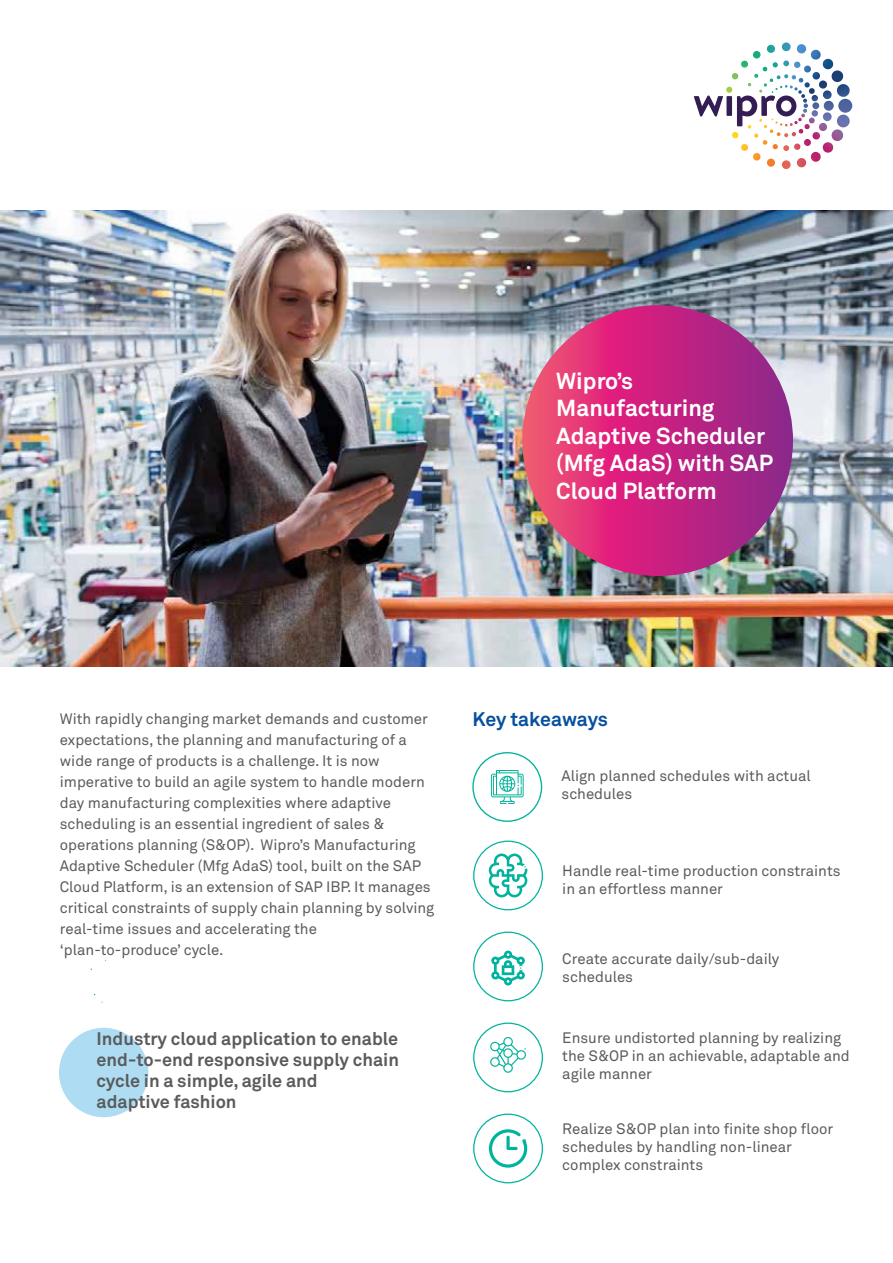
<style>
.page{position:relative;width:893px;height:1263px;background:#fff}
.page>*{position:absolute;margin:0;border:0;box-sizing:border-box;transform-origin:0 0}
.t1{font:700 22.95px/27.6px "Wipro Akkurat";color:#fff}
.t2{font:700 19.5px "Wipro Akkurat";letter-spacing:-.005em;color:#06509f}
.t3{font:700 18px/21px "Wipro Akkurat";color:#5a5b5c}
.t4{font:15px/21px "Wipro Akkurat";color:#5a5b5c}
</style>
<div class="page">
<svg style="left:473px;top:931px;width:70px;height:70px"></svg>
<div style="left:474px;top:933px;width:68px;height:67px;background:#fff;border-radius:50%"></div>
<svg style="left:473px;top:1113px;width:70px;height:70px"></svg>
<div style="left:474px;top:1115px;width:68px;height:67px;background:#fff;border-radius:50%"></div>
<img style="left:0;top:210px;width:893px;height:456px">
<div style="left:59px;top:1028px;width:89px;height:89px;background:#aeddf3;border-radius:50%"></div>
<svg style="left:489px;top:1129px;width:38px;height:39px"></svg>
<svg style="left:522px;top:305px;width:271px;height:271px;background:#c8297f"></svg>
<svg style="left:472px;top:752px;width:70px;height:70px"></svg>
<div style="left:474px;top:753px;width:67px;height:67px;background:#fff;border-radius:50%"></div>
<svg style="left:491px;top:770px;width:33px;height:34px"></svg>
<svg style="left:473px;top:840px;width:70px;height:70px"></svg>
<div style="left:474px;top:842px;width:68px;height:67px;background:#fff;border-radius:50%"></div>
<svg style="left:489px;top:853px;width:38px;height:44px"></svg>
<svg style="left:473px;top:1022px;width:70px;height:70px"></svg>
<div style="left:474px;top:1024px;width:68px;height:67px;background:#fff;border-radius:50%"></div>
<svg style="left:490px;top:1037px;width:36px;height:36px"></svg>
<svg style="left:491px;top:950px;width:34px;height:35px"></svg>
<svg style="left:694px;top:96px;width:29px;height:20px"></svg>
<div style="left:726px;top:96px;width:6px;height:20px;background:#341d53"></div>
<svg style="left:737px;top:96px;width:59px;height:30px"></svg>
<img style="left:731px;top:42px;width:113px;height:41px">
<h1 class="t1" style="left:556px;top:367px;width:218px">Wipro’s<br>Manufacturing<br>Adaptive Scheduler (Mfg AdaS) with SAP<br>Cloud Platform</h1>
<p class="t4" style="left:60px;top:708px;width:376px">With rapidly changing market demands and customer expectations, the planning and manufacturing of a wide range of products is a challenge. It is now imperative to build an agile system to handle modern day manufacturing complexities where adaptive scheduling is an essential ingredient of sales &amp; operations planning (S&amp;OP). Wipro’s Manufacturing Adaptive Scheduler (Mfg AdaS) tool, built on the SAP Cloud Platform, is an extension of SAP IBP. It manages critical constraints of supply chain planning by solving real-time issues and accelerating the ‘plan-to-produce’ cycle.</p>
<p class="t3" style="left:97px;top:1028px;width:304px">Industry cloud application to enable end-to-end responsive supply chain cycle in a simple, agile and<br>adaptive fashion</p>
<h2 class="t2" style="left:472px;top:707px;width:137px">Key takeaways</h2>
<p class="t4" style="left:561px;top:766px;width:251px;line-height:18px">Align planned schedules with actual schedules</p>
<p class="t4" style="left:562px;top:862px;width:280px;line-height:18px">Handle real-time production constraints in an effortless manner</p>
<p class="t4" style="left:562px;top:950px;width:219px;line-height:18px">Create accurate daily/sub-daily schedules</p>
<p class="t4" style="left:562px;top:1029px;width:289px;line-height:18px">Ensure undistorted planning by realizing the S&amp;OP in an achievable, adaptable and agile manner</p>
<p class="t4" style="left:562px;top:1120px;width:272px;line-height:18px">Realize S&amp;OP plan into finite shop floor schedules by handling non-linear complex constraints</p>
</div>
